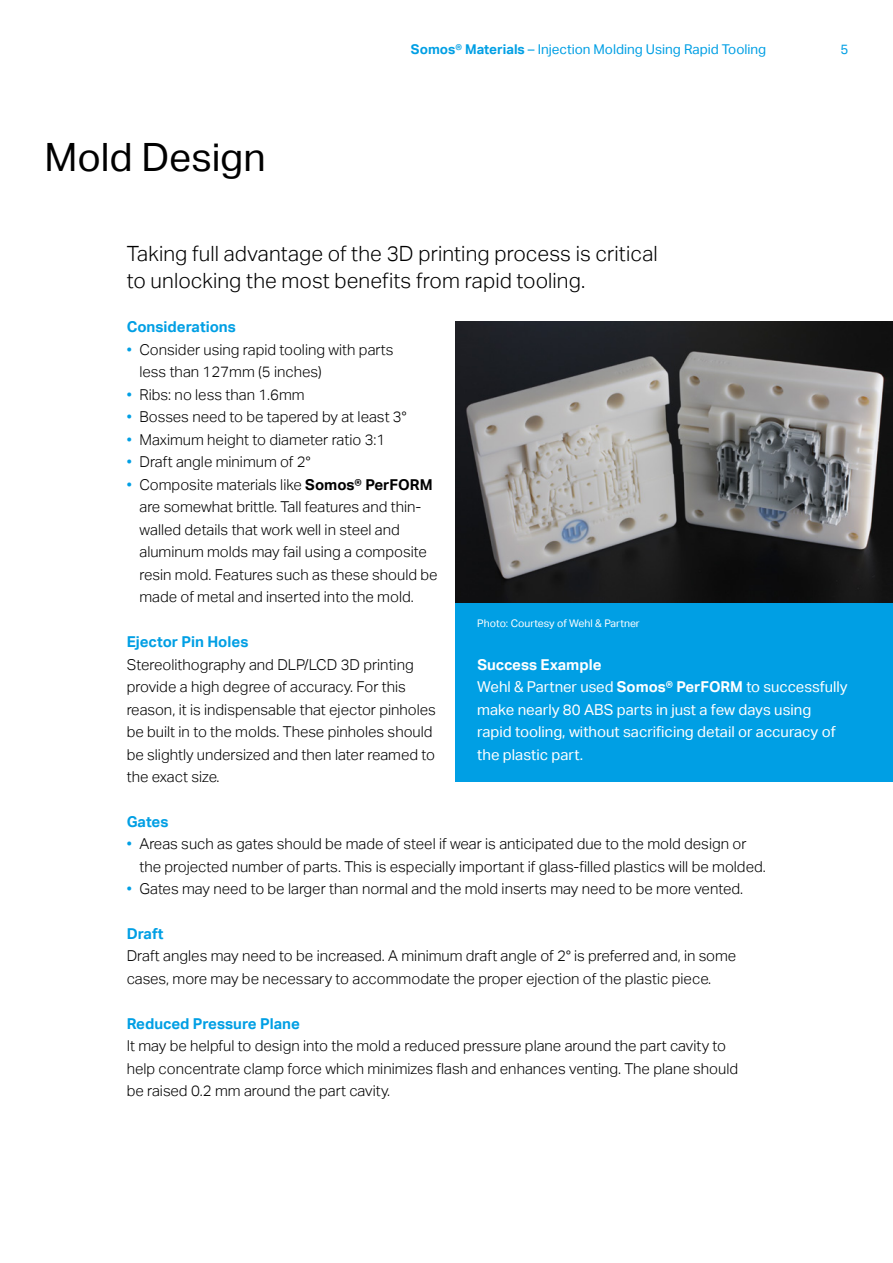
<style>
.page{position:relative;width:893px;height:1263px;background:#fff}
.page>*{position:absolute;margin:0;border:0;box-sizing:border-box;transform-origin:0 0}
.t1{font:39px "Aktiv Grotesk";color:#000}
.t2{font:300 21px/27px "Aktiv Grotesk";letter-spacing:.005em;color:#000}
.t3{font:300 15px/22.5px "Aktiv Grotesk";color:#000}
.t4{font:15px/22.5px "Aktiv Grotesk";color:#fff}
.t5{font:700 15px "Aktiv Grotesk";color:#009fe4}
.t6{font:13.5px "Aktiv Grotesk";color:#009fe4}
.t7{font:10.5px "Aktiv Grotesk";color:#fff}
.s1{font-weight:700}
.s2{color:#009fe4}
</style>
<div class="page">
<div style="left:455px;top:322px;width:438px;height:460px;background:#009fe4"></div>
<img style="left:455px;top:322px;width:438px;height:280px">
<h1 class="t1" style="left:45px;top:135px;width:223px">Mold Design</h1>
<p class="t6" style="left:411px;top:42px;width:357px"><span class="s1">Somos® Materials</span> – Injection Molding Using Rapid Tooling</p>
<p class="t6" style="left:840px;top:42px;width:9px">5</p>
<h2 class="t2" style="left:127px;top:240px;width:532px">Taking full advantage of the 3D printing process is critical to unlocking the most benefits from rapid tooling.</h2>
<p class="t5" style="left:127px;top:318px;width:111px">Considerations</p>
<p class="t3" style="left:139px;top:338px;width:256px;text-indent:-13px"><span class="s2">•</span> Consider using rapid tooling with parts less than 127mm (5 inches)</p>
<p class="t3" style="left:127px;top:383px;width:179px"><span class="s2">•</span> Ribs: no less than 1.6mm</p>
<p class="t3" style="left:127px;top:406px;width:281px"><span class="s2">•</span> Bosses need to be tapered by at least 3°</p>
<p class="t3" style="left:127px;top:428px;width:260px"><span class="s2">•</span> Maximum height to diameter ratio 3:1</p>
<p class="t3" style="left:127px;top:451px;width:185px"><span class="s2">•</span> Draft angle minimum of 2°</p>
<p class="t3" style="left:139px;top:473px;width:300px;text-indent:-13px"><span class="s2">•</span> Composite materials like <span class="s1">Somos® PerFORM </span>are somewhat brittle. Tall features and thin&shy;walled details that work well in steel and aluminum molds may fail using a composite resin mold. Features such as these should be made of metal and inserted into the mold.</p>
<p class="t5" style="left:127px;top:633px;width:123px">Ejector Pin Holes</p>
<p class="t3" style="left:127px;top:653px;width:311px">Stereolithography and DLP/LCD 3D printing provide a high degree of accuracy. For this reason, it is indispensable that ejector pinholes be built in to the molds. These pinholes should be slightly undersized and then later reamed to the exact size.</p>
<p class="t5" style="left:127px;top:813px;width:43px">Gates</p>
<p class="t3" style="left:139px;top:833px;width:628px;text-indent:-13px"><span class="s2">•</span> Areas such as gates should be made of steel if wear is anticipated due to the mold design or the projected number of parts. This is especially important if glass-filled plastics will be molded.</p>
<p class="t3" style="left:127px;top:878px;width:618px"><span class="s2">•</span> Gates may need to be larger than normal and the mold inserts may need to be more vented.</p>
<p class="t5" style="left:127px;top:925px;width:38px">Draft</p>
<p class="t3" style="left:127px;top:945px;width:611px">Draft angles may need to be increased. A minimum draft angle of 2° is preferred and, in some cases, more may be necessary to accommodate the proper ejection of the plastic piece.</p>
<p class="t5" style="left:127px;top:1015px;width:175px">Reduced Pressure Plane</p>
<p class="t3" style="left:127px;top:1035px;width:613px">It may be helpful to design into the mold a reduced pressure plane around the part cavity to help concentrate clamp force which minimizes flash and enhances venting. The plane should be raised 0.2 mm around the part cavity.</p>
<p class="t7" style="left:477px;top:617px;width:164px">Photo: Courtesy of Wehl &amp; Partner</p>
<p class="t4" style="left:477px;top:653px;width:372px"><span class="s1">Success Example<br></span>Wehl &amp; Partner used <span class="s1">Somos® PerFORM</span> to successfully make nearly 80 ABS parts in just a few days using rapid tooling, without sacrificing detail or accuracy of the plastic part.</p>
</div>
